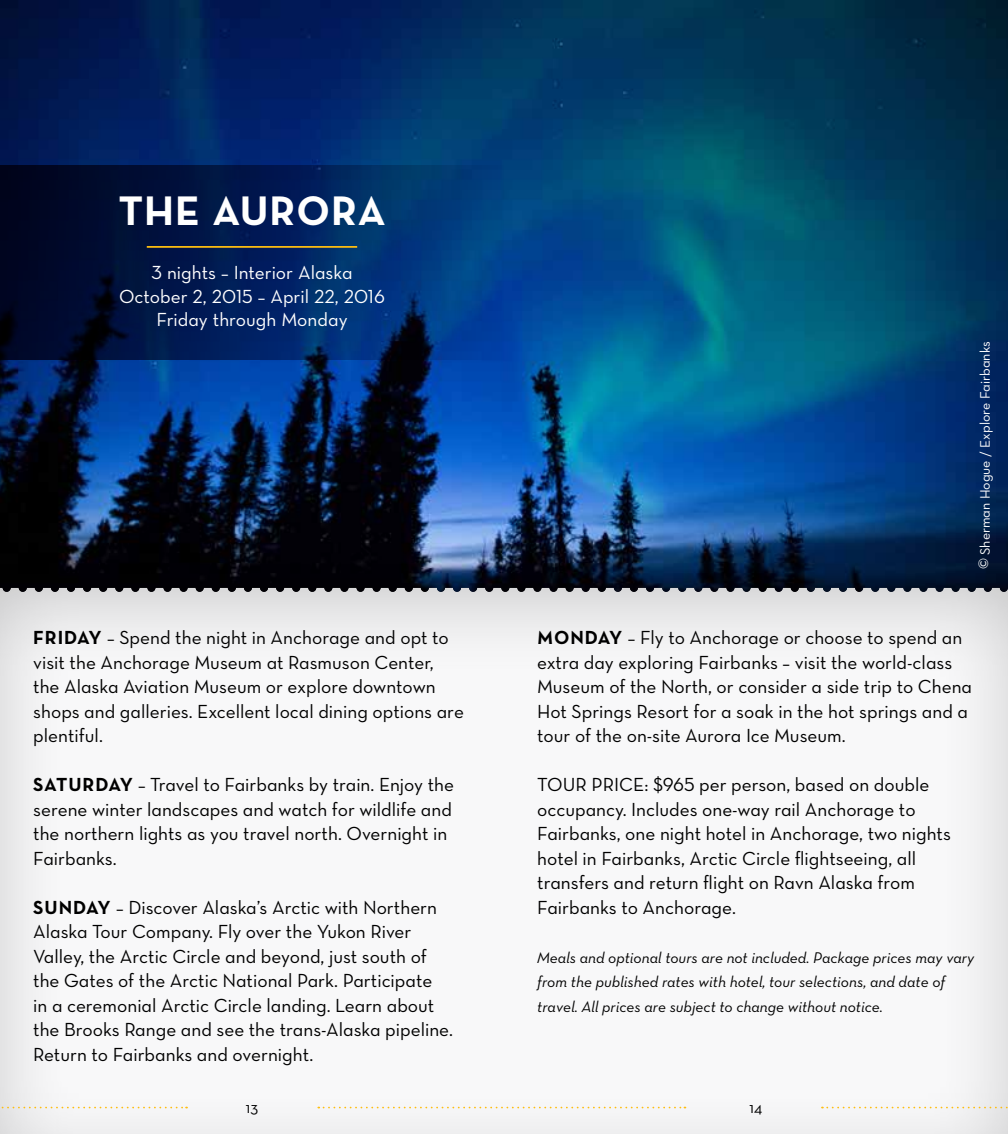
<style>
.page{position:relative;width:1008px;height:1134px;background:#fff}
.page>*{position:absolute;margin:0;border:0;box-sizing:border-box;transform-origin:0 0}
.t1{font:42px "Neutra Text Bold Alt";letter-spacing:.025em;color:#fff}
.t2{font:19.25px/24.5px "Neutra Text Book Alt";color:#000}
.t3{font:19.25px/23.1px "Neutra Text Book Alt";color:#fff;text-align:center}
.t4{font:15.75px/24.5px "Neutra Text Book Italic Alt";color:#000}
.t5{font:15.75px "Neutra Text";color:#000}
.t6{font:14px "Neutra Text Book Alt";color:#fff}
.s1{font-family:"Neutra Text Bold Alt"}
</style>
<div class="page">
<img style="left:0;top:0;width:1008px;height:563px">
<div style="left:0;top:563px;width:1008px;height:571px;background:#000;opacity:.4"></div>
<div style="left:0;top:584px;width:1008px;height:550px;background:#000;opacity:.25"></div>
<svg style="left:0;top:165px;width:504px;height:195px"></svg>
<hr style="left:147px;top:246px;width:210px;height:2px;background:#febe10">
<svg style="left:0;top:1107px;width:187px;height:1px"></svg>
<svg style="left:318px;top:1107px;width:367px;height:1px"></svg>
<svg style="left:822px;top:1107px;width:186px;height:1px"></svg>
<h1 class="t1" style="left:118px;top:185px;width:269px">THE AURORA</h1>
<p class="t3" style="left:119px;top:261px;width:267px">3 nights – Interior Alaska<br>October 2, 2015 – April 22, 2016<br>Friday through Monday</p>
<p class="t2" style="left:33px;top:625px;width:432px"><span class="s1">FRIDAY</span> – Spend the night in Anchorage and opt to visit the Anchorage Museum at Rasmuson Center, the Alaska Aviation Museum or explore downtown shops and galleries. Excellent local dining options are plentiful.</p>
<p class="t2" style="left:33px;top:772px;width:422px"><span class="s1">SATURDAY</span> – Travel to Fairbanks by train. Enjoy the serene winter landscapes and watch for wildlife and the northern lights as you travel north. Overnight in Fairbanks.</p>
<p class="t2" style="left:33px;top:895px;width:421px"><span class="s1">SUNDAY</span> – Discover Alaska’s Arctic with Northern Alaska Tour Company. Fly over the Yukon River Valley, the Arctic Circle and beyond, just south of the Gates of the Arctic National Park. Participate<br>in a ceremonial Arctic Circle landing. Learn about the Brooks Range and see the trans-Alaska pipeline.<br>Return to Fairbanks and overnight.</p>
<p class="t6" style="left:977px;top:569px;width:230px;rotate:-90deg">© Sherman Hogue / Explore Fairbanks</p>
<p class="t2" style="left:537px;top:625px;width:436px"><span class="s1">MONDAY</span> – Fly to Anchorage or choose to spend an extra day exploring Fairbanks – visit the world-class Museum of the North, or consider a side trip to Chena Hot Springs Resort for a soak in the hot springs and a tour of the on-site Aurora Ice Museum.</p>
<p class="t2" style="left:537px;top:772px;width:415px">TOUR PRICE: $965 per person, based on double occupancy. Includes one-way rail Anchorage to Fairbanks, one night hotel in Anchorage, two nights hotel in Fairbanks, Arctic Circle flightseeing, all transfers and return flight on Ravn Alaska from Fairbanks to Anchorage.</p>
<p class="t4" style="left:537px;top:945px;width:439px">Meals and optional tours are not included. Package prices may vary from the published rates with hotel, tour selections, and date of travel. All prices are subject to change without notice.</p>
<p class="t5" style="left:246px;top:1098px;width:14px">13</p>
<p class="t5" style="left:750px;top:1098px;width:14px">14</p>
</div>
